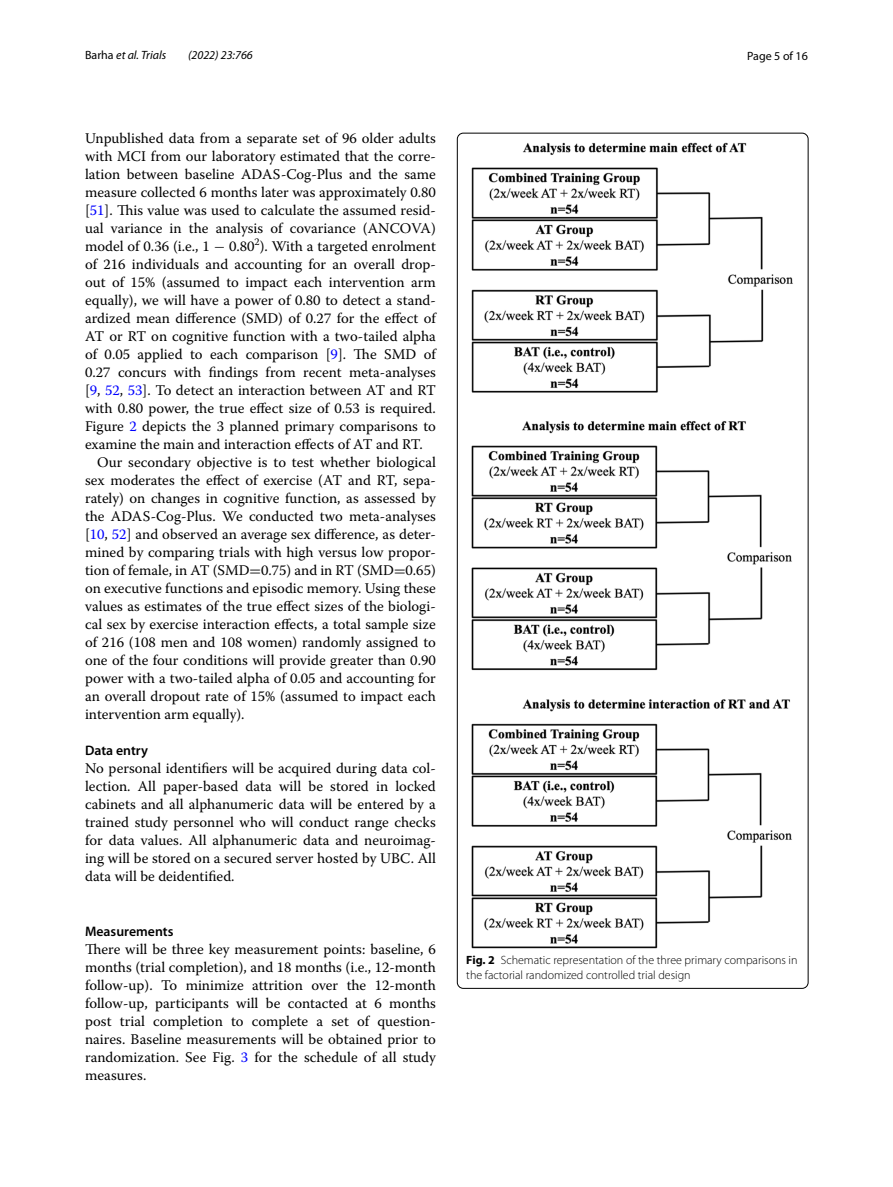
<style>
.page{position:relative;width:893px;height:1187px;background:#fff}
.page>*{position:absolute;margin:0;border:0;box-sizing:border-box;transform-origin:0 0}
.t1{font:14.7px/18px "Warnock Pro";color:#000;text-align:justify}
.t2{font:600 13.8px "Myriad Pro";color:#000}
.t3{font:300 12px/15px "Myriad Pro";color:#000}
.t4{font:italic 12px "Myriad Pro";color:#000}
.t5{font:12px "Myriad Pro";color:#000}
.s1{font-style:normal}
.s2{color:#00f}
.s3{font-family:"MTSY"}
.s4{font-weight:700}
</style>
<div class="page">
<img style="left:472px;top:142px;width:321px;height:806px">
<p class="t4" style="left:85px;top:48px;width:83px"><span class="s1">Barha</span> et al. Trials</p>
<p class="t4" style="left:188px;top:48px;width:66px">(2022) 23:766</p>
<p class="t5" style="left:747px;top:48px;width:62px">Page 5 of 16</p>
<p class="t1" style="left:85px;top:128px;width:352px">Unpublished data from a separate set of 96 older adults</p>
<p class="t1" style="left:85px;top:146px;width:352px">with MCI from our laboratory estimated that the corre-</p>
<p class="t1" style="left:85px;top:164px;width:352px">lation between baseline ADAS-Cog-Plus and the same</p>
<p class="t1" style="left:85px;top:182px;width:352px">measure collected 6 months later was approximately 0.80</p>
<p class="t1" style="left:85px;top:200px;width:352px">[<span class="s2">51</span>]. This value was used to calculate the assumed resid-</p>
<p class="t1" style="left:85px;top:218px;width:352px">ual variance in the analysis of covariance (ANCOVA)</p>
<p class="t1" style="left:85px;top:236px;width:352px">model of 0.36 (i.e., 1 <span class="s3">−</span> 0.80<sup>2</sup>). With a targeted enrolment</p>
<p class="t1" style="left:85px;top:254px;width:352px">of 216 individuals and accounting for an overall drop-</p>
<p class="t1" style="left:85px;top:272px;width:352px">out of 15% (assumed to impact each intervention arm</p>
<p class="t1" style="left:85px;top:290px;width:352px">equally), we will have a power of 0.80 to detect a stand-</p>
<p class="t1" style="left:85px;top:308px;width:352px">ardized mean difference (SMD) of 0.27 for the effect of</p>
<p class="t1" style="left:85px;top:326px;width:352px">AT or RT on cognitive function with a two-tailed alpha</p>
<p class="t1" style="left:85px;top:344px;width:352px">of 0.05 applied to each comparison [<span class="s2">9</span>]. The SMD of</p>
<p class="t1" style="left:85px;top:362px;width:352px">0.27 concurs with findings from recent meta-analyses</p>
<p class="t1" style="left:85px;top:380px;width:352px">[<span class="s2">9</span>, <span class="s2">52</span>, <span class="s2">53</span>]. To detect an interaction between AT and RT</p>
<p class="t1" style="left:85px;top:398px;width:352px">with 0.80 power, the true effect size of 0.53 is required.</p>
<p class="t1" style="left:85px;top:416px;width:352px">Figure <span class="s2">2</span> depicts the 3 planned primary comparisons to</p>
<p class="t1" style="left:85px;top:434px;width:339px">examine the main and interaction effects of AT and RT.</p>
<p class="t1" style="left:97px;top:452px;width:340px">Our secondary objective is to test whether biological</p>
<p class="t1" style="left:85px;top:470px;width:352px">sex moderates the effect of exercise (AT and RT, sepa-</p>
<p class="t1" style="left:85px;top:488px;width:352px">rately) on changes in cognitive function, as assessed by</p>
<p class="t1" style="left:85px;top:506px;width:352px">the ADAS-Cog-Plus. We conducted two meta-analyses</p>
<p class="t1" style="left:85px;top:524px;width:352px">[<span class="s2">10</span>, <span class="s2">52</span>] and observed an average sex difference, as deter-</p>
<p class="t1" style="left:85px;top:542px;width:352px">mined by comparing trials with high versus low propor-</p>
<p class="t1" style="left:85px;top:560px;width:352px">tion of female, in AT (SMD<span class="s3">=</span>0.75) and in RT (SMD<span class="s3">=</span>0.65)</p>
<p class="t1" style="left:85px;top:578px;width:352px">on executive functions and episodic memory. Using these</p>
<p class="t1" style="left:85px;top:596px;width:352px">values as estimates of the true effect sizes of the biologi-</p>
<p class="t1" style="left:85px;top:614px;width:352px">cal sex by exercise interaction effects, a total sample size</p>
<p class="t1" style="left:85px;top:632px;width:352px">of 216 (108 men and 108 women) randomly assigned to</p>
<p class="t1" style="left:85px;top:650px;width:352px">one of the four conditions will provide greater than 0.90</p>
<p class="t1" style="left:85px;top:668px;width:352px">power with a two-tailed alpha of 0.05 and accounting for</p>
<p class="t1" style="left:85px;top:686px;width:352px">an overall dropout rate of 15% (assumed to impact each</p>
<p class="t1" style="left:85px;top:704px;width:161px">intervention arm equally).</p>
<p class="t2" style="left:85px;top:741px;width:64px">Data entry</p>
<p class="t1" style="left:85px;top:758px;width:352px">No personal identifiers will be acquired during data col&shy;lection. All paper-based data will be stored in locked cabinets and all alphanumeric data will be entered by a trained study personnel who will conduct range checks for data values. All alphanumeric data and neuroimag&shy;ing will be stored on a secured server hosted by UBC. All data will be deidentified.</p>
<p class="t2" style="left:85px;top:922px;width:90px">Measurements</p>
<p class="t1" style="left:85px;top:939px;width:352px">There will be three key measurement points: baseline, 6 months (trial completion), and 18 months (i.e., 12-month follow-up). To minimize attrition over the 12-month follow-up, participants will be contacted at 6 months post trial completion to complete a set of question&shy;naires. Baseline measurements will be obtained prior to randomization. See Fig. <span class="s2">3</span> for the schedule of all study measures.</p>
<p class="t3" style="left:466px;top:952px;width:333px"><span class="s4">Fig. 2</span> Schematic representation of the three primary comparisons in the factorial randomized controlled trial design</p>
</div>
